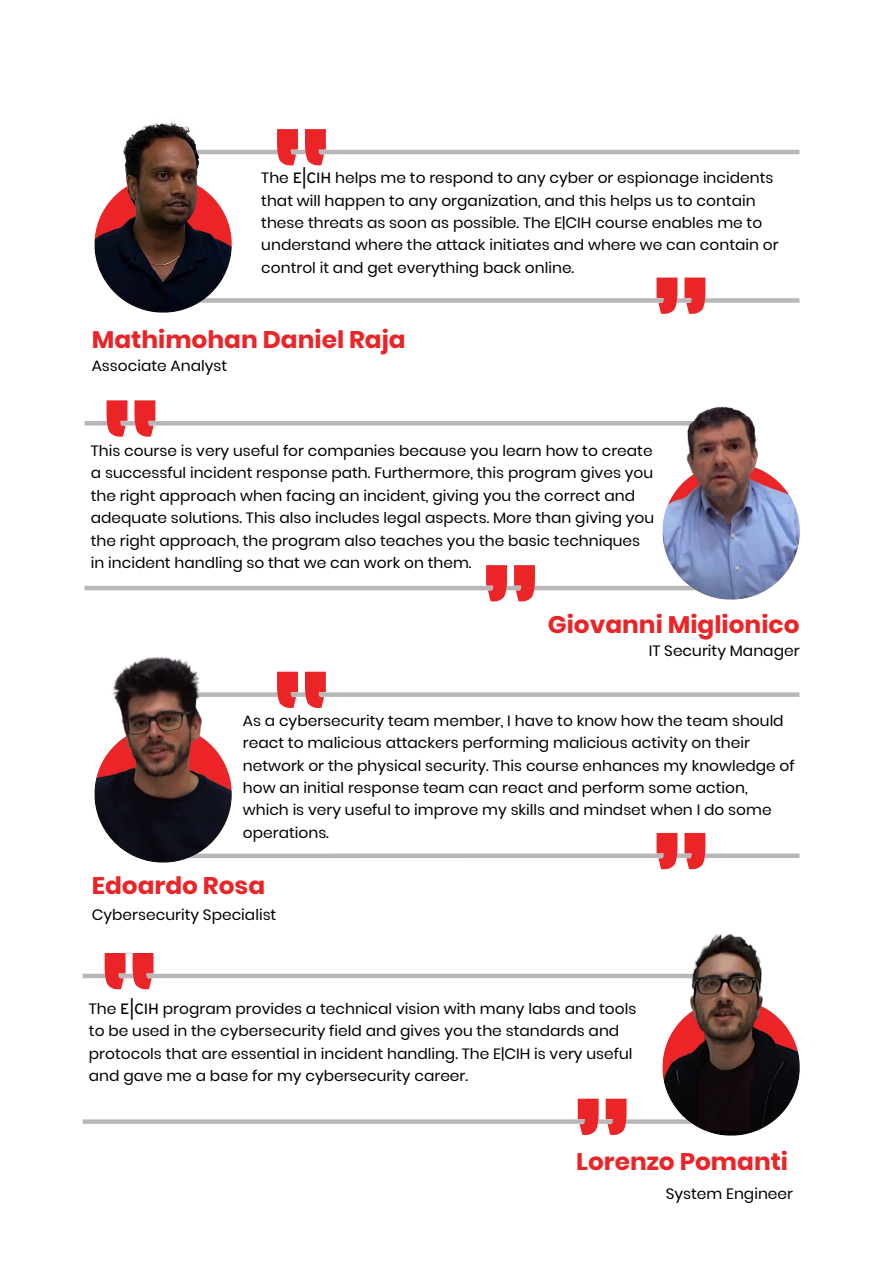
<style>
.page{position:relative;width:893px;height:1263px;background:#fff}
.page>*{position:absolute;margin:0;border:0;box-sizing:border-box;transform-origin:0 0}
.t1{font:700 24px "Poppins";color:#ea2427}
.t2{font:15px "Poppins";color:#000}
.t3{font:14.85px/22.4px "Poppins";color:#000}
.s1{font-family:"Overpass";font-weight:500}
</style>
<div class="page">
<div style="left:167px;top:298px;width:632px;height:5px;background:#b7b7b7"></div>
<svg style="left:684px;top:278px;width:21px;height:36px"></svg>
<svg style="left:657px;top:278px;width:20px;height:36px"></svg>
<hr style="left:177px;top:150px;width:622px;height:4px;background:#b7b7b7">
<svg style="left:277px;top:129px;width:21px;height:37px"></svg>
<svg style="left:305px;top:129px;width:21px;height:37px"></svg>
<img style="left:94px;top:122px;width:163px;height:191px">
<hr style="left:85px;top:586px;width:622px;height:4px;background:#b7b7b7">
<svg style="left:514px;top:565px;width:21px;height:37px"></svg>
<svg style="left:486px;top:565px;width:21px;height:37px"></svg>
<hr style="left:85px;top:421px;width:640px;height:4px;background:#b7b7b7">
<svg style="left:107px;top:400px;width:20px;height:37px"></svg>
<svg style="left:134px;top:400px;width:21px;height:37px"></svg>
<img style="left:640px;top:406px;width:160px;height:194px">
<div style="left:162px;top:853px;width:637px;height:5px;background:#b7b7b7"></div>
<svg style="left:684px;top:833px;width:21px;height:36px"></svg>
<svg style="left:657px;top:833px;width:20px;height:36px"></svg>
<div style="left:175px;top:692px;width:624px;height:5px;background:#b7b7b7"></div>
<svg style="left:277px;top:672px;width:21px;height:36px"></svg>
<svg style="left:305px;top:672px;width:21px;height:36px"></svg>
<div style="left:83px;top:1119px;width:633px;height:5px;background:#b7b7b7"></div>
<svg style="left:606px;top:1099px;width:21px;height:36px"></svg>
<svg style="left:578px;top:1099px;width:21px;height:36px"></svg>
<hr style="left:83px;top:974px;width:640px;height:4px;background:#b7b7b7">
<svg style="left:105px;top:953px;width:21px;height:36px"></svg>
<svg style="left:133px;top:953px;width:20px;height:36px"></svg>
<img style="left:94px;top:658px;width:163px;height:205px">
<img style="left:640px;top:933px;width:160px;height:203px">
<p class="t3" style="left:261px;top:167px;width:519px">The <span class="s1">E|CIH</span> helps me to respond to any cyber or espionage incidents that will happen to any organization, and this helps us to contain these threats as soon as possible. The E|CIH course enables me to understand where the attack initiates and where we can contain or control it and get everything back online.</p>
<h1 class="t1" style="left:92px;top:325px;width:315px">Mathimohan Daniel Raja</h1>
<p class="t2" style="left:92px;top:357px;width:137px">Associate Analyst</p>
<p class="t3" style="left:91px;top:440px;width:565px">This course is very useful for companies because you learn how to create a successful incident response path. Furthermore, this program gives you the right approach when facing an incident, giving you the correct and adequate solutions. This also includes legal aspects. More than giving you the right approach, the program also teaches you the basic techniques in incident handling so that we can work on them.</p>
<h1 class="t1" style="left:548px;top:610px;width:253px">Giovanni Miglionico</h1>
<p class="t2" style="left:649px;top:642px;width:152px">IT Security Manager</p>
<p class="t3" style="left:243px;top:709px;width:553px">As a cybersecurity team member, I have to know how the team should react to malicious attackers performing malicious activity on their network or the physical security. This course enhances my knowledge of how an initial response team can react and perform some action, which is very useful to improve my skills and mindset when I do some operations.</p>
<h1 class="t1" style="left:92px;top:872px;width:175px">Edoardo Rosa</h1>
<p class="t2" style="left:92px;top:906px;width:186px">Cybersecurity Specialist</p>
<p class="t3" style="left:89px;top:998px;width:549px">The <span class="s1">E|CIH</span> program provides a technical vision with many labs and tools to be used in the cybersecurity field and gives you the standards and protocols that are essential in incident handling. The E|CIH is very useful and gave me a base for my cybersecurity career.</p>
<h1 class="t1" style="left:576px;top:1147px;width:213px">Lorenzo Pomanti</h1>
<p class="t2" style="left:666px;top:1185px;width:129px">System Engineer</p>
</div>
